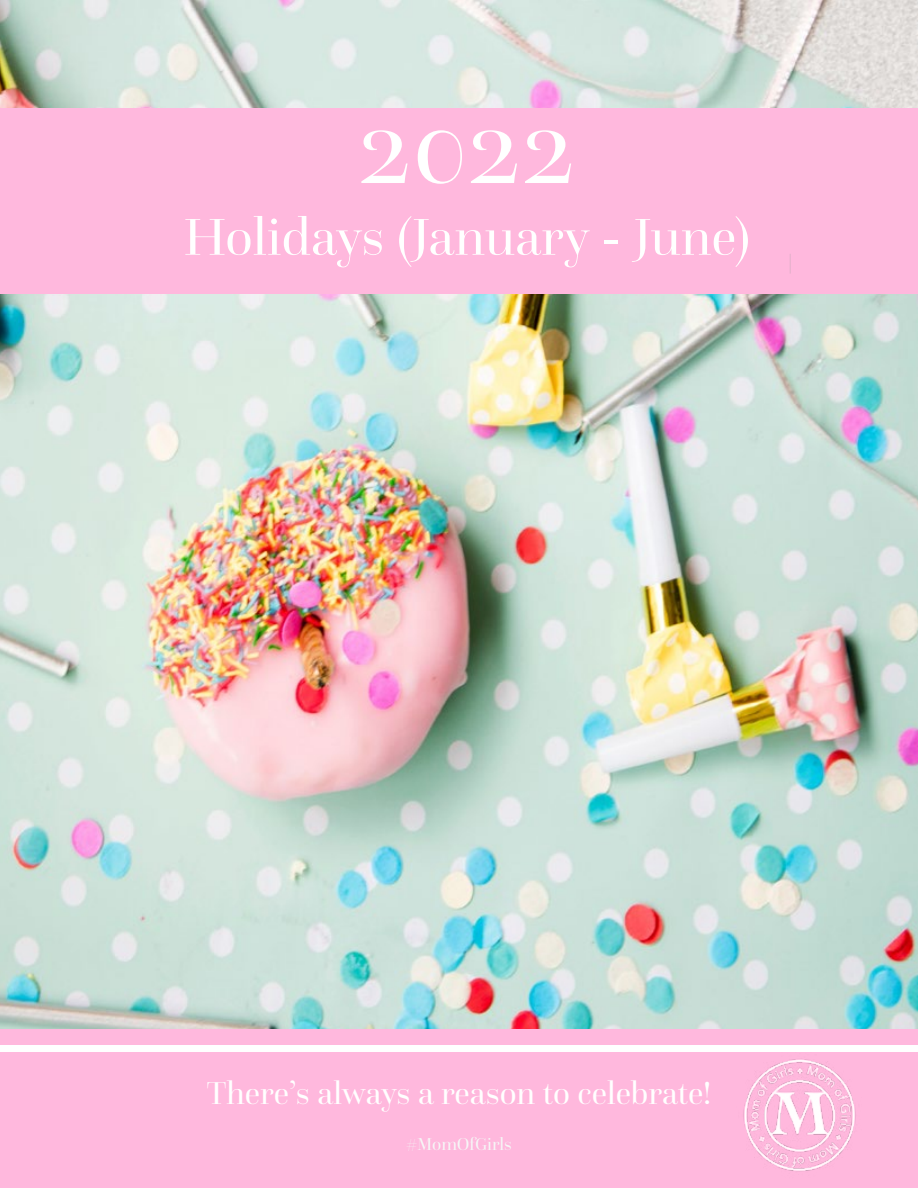
<style>
.page{position:relative;width:918px;height:1188px;background:#fff}
.page>*{position:absolute;margin:0;border:0;box-sizing:border-box;transform-origin:0 0}
.t1{font:108px "Questa Grande";color:#fff}
.t2{font:54px "Questa Grande";color:#fff}
.t3{font:33px "Questa Grande";color:#fff}
.t4{font:18px "Questa Grande";color:#f6f6f6}
</style>
<div class="page">
<img style="left:0;top:0;width:918px;height:1030px">
<div style="left:0;top:1030px;width:918px;height:158px;background:#ffb8dd"></div>
<div style="left:0;top:1045px;width:918px;height:7px;background:#fff"></div>
<div style="left:0;top:108px;width:918px;height:185px;background:#ffb8dd"></div>
<img style="left:743px;top:1059px;width:113px;height:113px">
<h1 class="t1" style="left:358px;top:83px;width:219px">2022</h1>
<h2 class="t2" style="left:183px;top:205px;width:568px">Holidays (January - June)</h2>
<p class="t3" style="left:207px;top:1073px;width:506px">There’s always a reason to celebrate!</p>
<p class="t4" style="left:406px;top:1134px;width:107px">#MomOfGirls</p>
</div>
